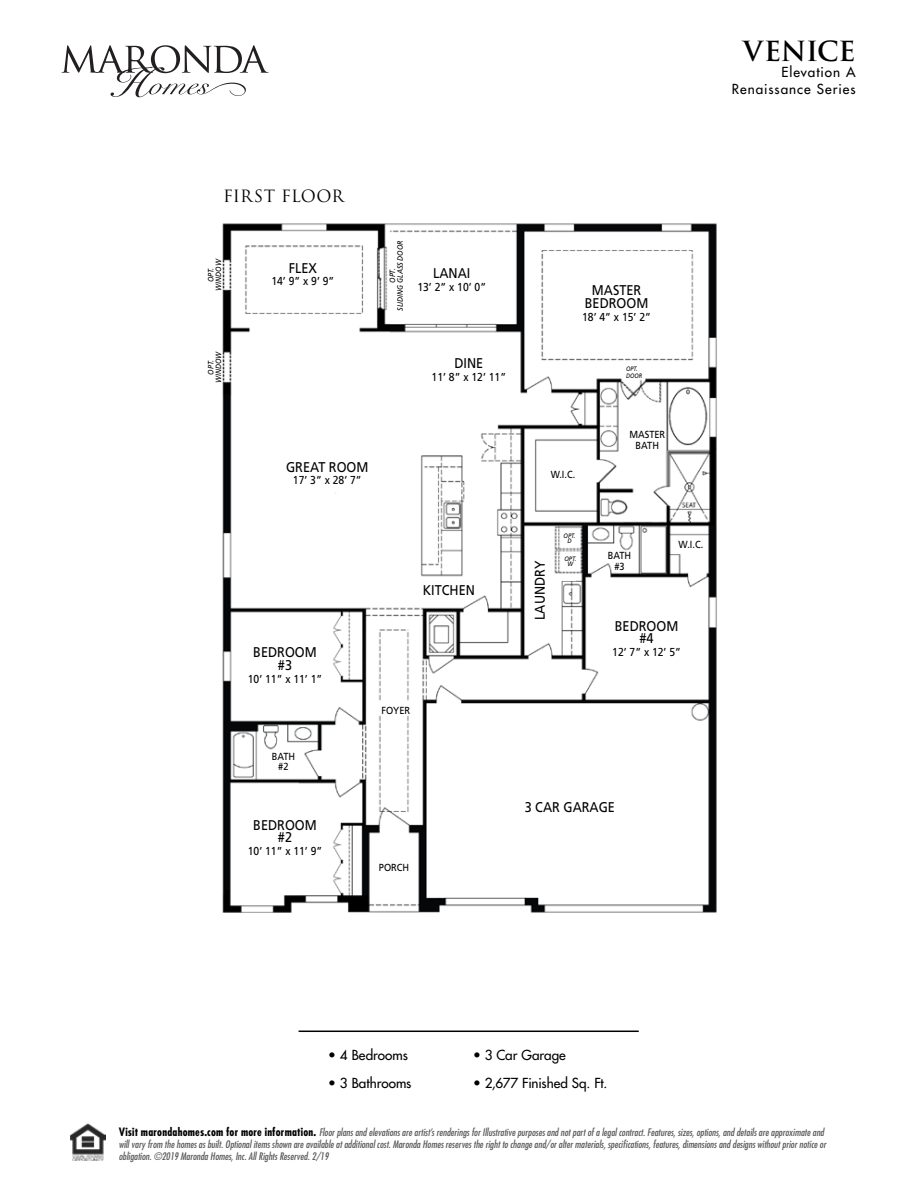
<style>
.page{position:relative;width:918px;height:1188px;background:#fff}
.page>*{position:absolute;margin:0;border:0;box-sizing:border-box;transform-origin:0 0}
.t1{font:700 27px "Trajan Pro";letter-spacing:-.01em;color:#000}
.t2{font:16.5px "Trajan Pro 3";letter-spacing:.01em;color:#000}
.t3{font:14.1px/12.9px "Frutiger";color:#000;text-align:center;scale:.9 1}
.t4{font:500 13.5px "Futura Std";letter-spacing:.01em;color:#000}
.t5{font:500 13.5px/16.2px "Futura Std";letter-spacing:.075em;color:#000;text-align:right}
.t6{font:11.55px "Frutiger";color:#000;scale:.9 1}
.t7{font:italic condensed 10.2px/12.1px "Futura Std";color:#58595b}
.t8{font:10.2px/10.2px "Frutiger";color:#000;text-align:center;scale:.9 1}
.t9{font:italic 7.65px/7.6px "Frutiger";color:#000;text-align:center;scale:.9 1}
.t10{font:italic 6.45px/5.1px "Frutiger";color:#000;text-align:center;scale:.9 1}
.t11{font:italic 6.45px/6.4px "Frutiger";color:#000;scale:.86 1}
.s1{font-weight:700;font-style:normal;font-size:11.25px;color:#000}
</style>
<div class="page">
<img style="left:71px;top:1124px;width:35px;height:37px">
<svg style="left:62px;top:45px;width:207px;height:52px"></svg>
<hr style="left:299px;top:1031px;width:340px;height:1px;background:#000">
<img style="left:222px;top:224px;width:495px;height:689px">
<h1 class="t1" style="left:743px;top:35px;width:114px">VENICE</h1>
<h3 class="t5" style="left:732px;top:64px;width:125px">Elevation A<br>Renaissance Series</h3>
<h2 class="t2" style="left:223px;top:185px;width:122px">FIRST FLOOR</h2>
<p class="t9" style="left:207px;top:291px;width:37px;rotate:-90deg">OPT.<br>WINDOW</p>
<p class="t9" style="left:207px;top:383px;width:37px;rotate:-90deg">OPT.<br>WINDOW</p>
<h3 class="t3" style="left:289px;top:261px;width:33px">FLEX</h3>
<p class="t6" style="left:271px;top:275px;width:71px">14’ 9” x 9’ 9”</p>
<p class="t9" style="left:389px;top:311px;width:79px;rotate:-90deg">OPT.<br>SLIDING GLASS DOOR</p>
<h3 class="t3" style="left:433px;top:266px;width:43px">LANAI</h3>
<p class="t6" style="left:417px;top:280px;width:78px">13’ 2” x 10’ 0”</p>
<h3 class="t3" style="left:585px;top:284px;width:72px">MASTER<br>BEDROOM</h3>
<p class="t6" style="left:582px;top:310px;width:78px">18’ 4” x 15’ 2”</p>
<h3 class="t3" style="left:454px;top:356px;width:34px">DINE</h3>
<p class="t6" style="left:432px;top:370px;width:84px">11’ 8” x 12’ 11”</p>
<p class="t11" style="left:626px;top:366px;width:20px">OPT.<br>DOOR</p>
<h3 class="t3" style="left:286px;top:460px;width:93px">GREAT ROOM</h3>
<p class="t6" style="left:293px;top:474px;width:78px">17’ 3” x 28’ 7”</p>
<h3 class="t3" style="left:253px;top:646px;width:72px">BEDROOM #3</h3>
<p class="t6" style="left:248px;top:672px;width:84px">10’ 11” x 11’ 1”</p>
<p class="t8" style="left:272px;top:751px;width:28px">BATH #2</p>
<h3 class="t3" style="left:253px;top:818px;width:72px">BEDROOM #2</h3>
<p class="t6" style="left:248px;top:844px;width:84px">10’ 11” x 11’ 9”</p>
<h3 class="t3" style="left:423px;top:584px;width:60px">KITCHEN</h3>
<p class="t8" style="left:381px;top:705px;width:33px">FOYER</p>
<p class="t8" style="left:379px;top:862px;width:35px">PORCH</p>
<p class="t8" style="left:551px;top:469px;width:29px">W.I.C.</p>
<p class="t10" style="left:564px;top:533px;width:15px">OPT.<br>D</p>
<h3 class="t3" style="left:534px;top:620px;width:67px;rotate:-90deg">LAUNDRY</h3>
<p class="t10" style="left:564px;top:556px;width:15px">OPT.<br>W</p>
<p class="t8" style="left:629px;top:430px;width:41px">MASTER<br>BATH</p>
<p class="t8" style="left:608px;top:551px;width:28px">BATH #3</p>
<p class="t8" style="left:679px;top:540px;width:29px">W.I.C.</p>
<h3 class="t3" style="left:615px;top:619px;width:72px">BEDROOM #4</h3>
<p class="t6" style="left:612px;top:645px;width:78px">12’ 7” x 12’ 5”</p>
<h3 class="t3" style="left:525px;top:801px;width:102px">3 CAR GARAGE</h3>
<h3 class="t4" style="left:328px;top:1046px;width:81px">• 4 Bedrooms</h3>
<h3 class="t4" style="left:473px;top:1046px;width:94px">• 3 Car Garage</h3>
<h3 class="t4" style="left:328px;top:1074px;width:85px">• 3 Bathrooms</h3>
<h3 class="t4" style="left:473px;top:1074px;width:136px">• 2,677 Finished Sq. Ft.</h3>
<p class="t7" style="left:119px;top:1126px;width:709px"><span class="s1">Visit marondahomes.com for more information.</span> Floor plans and elevations are artist’s renderings for Illustrative purposes and not part of a legal contract. Features, sizes, options, and details are approximate and will vary from the homes as built. Optional items shown are available at additional cost. Maronda Homes reserves the right to change and/or alter materials, specifications, features, dimensions and designs without prior notice or obligation. ©2019 Maronda Homes, Inc. All Rights Reserved. 2/19</p>
</div>
